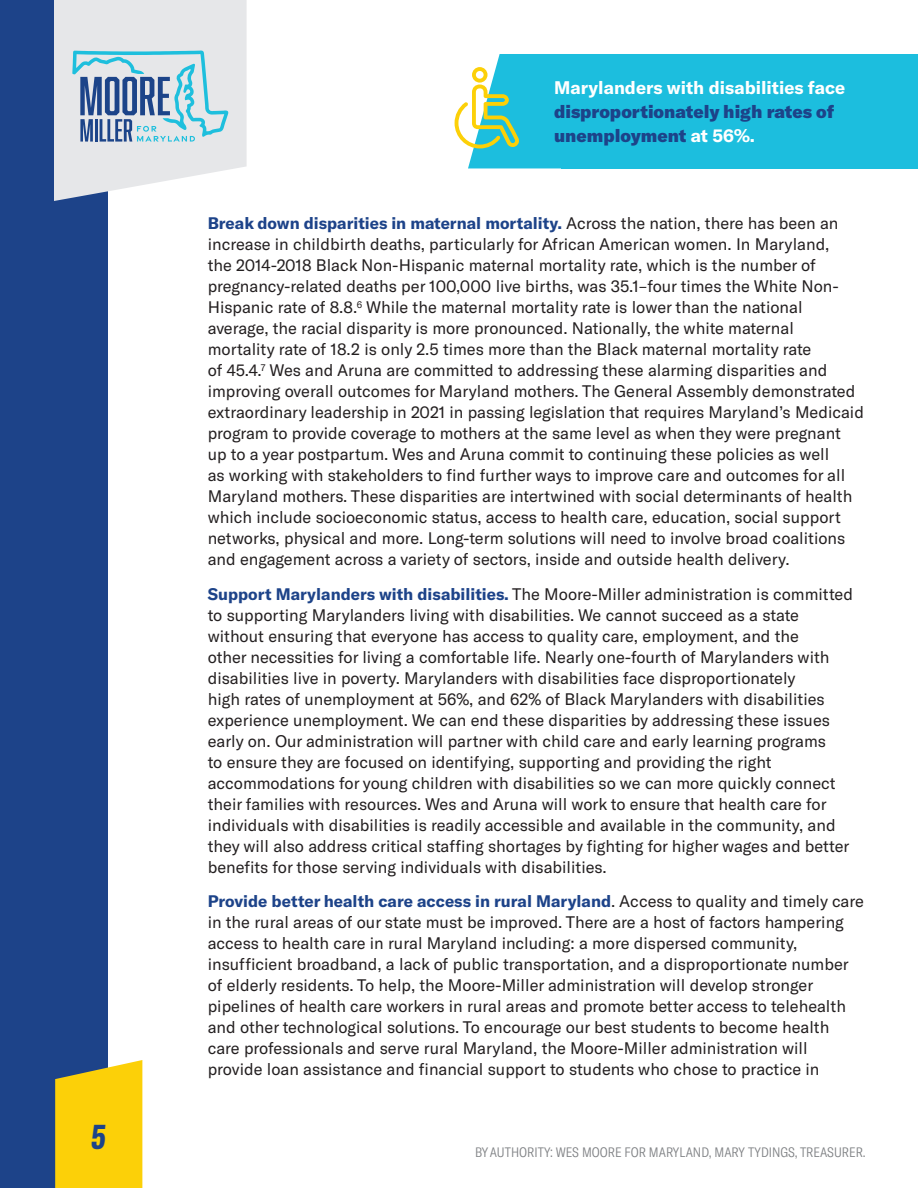
<style>
.page{position:relative;width:918px;height:1188px;background:#fff}
.page>*{position:absolute;margin:0;border:0;box-sizing:border-box;transform-origin:0 0}
.t1{font:italic 700 29.7px "Oswald";color:#1d4389}
.body{font:900 18px/24px "GT America";color:#1d4389}
.indent_body{font:16.5px/21px "GT America";color:#231f20}
.body-2{font:300 condensed 13.5px "GT America";color:#808285}
.s1{font-weight:700;color:#fff}
.s2{font-weight:700;color:#1d4389}
</style>
<div class="page">
<div style="left:0;top:0;width:108px;height:1188px;background:#1d4389"></div>
<svg style="left:55px;top:1060px;width:87px;height:128px;background:#edc713"></svg>
<svg style="left:54px;top:0;width:193px;height:201px;background:#cddae2"></svg>
<div style="left:562px;top:54px;width:356px;height:114px;background:#1cbede"></div>
<svg style="left:455px;top:54px;width:107px;height:114px"></svg>
<h1 class="t1" style="left:90px;top:1117px;width:17px">5</h1>
<p class="body" style="left:554px;top:76px;width:293px"><span class="s1">Marylanders with disabilities face </span>disproportionately high rates of unemployment <span class="s1">at 56%.</span></p>
<p class="indent_body" style="left:208px;top:213px;width:658px"><span class="s2">Break down disparities in maternal mortality.</span> Across the nation, there has been an increase in childbirth deaths, particularly for African American women. In Maryland,<br>the 2014-2018 Black Non-Hispanic maternal mortality rate, which is the number of pregnancy-related deaths per 100,000 live births, was 35.1–four times the White Non-Hispanic rate of 8.8.<sup>6</sup> While the maternal mortality rate is lower than the national average, the racial disparity is more pronounced. Nationally, the white maternal mortality rate of 18.2 is only 2.5 times more than the Black maternal mortality rate<br>of 45.4.<sup>7</sup> Wes and Aruna are committed to addressing these alarming disparities and improving overall outcomes for Maryland mothers. The General Assembly demonstrated extraordinary leadership in 2021 in passing legislation that requires Maryland’s Medicaid program to provide coverage to mothers at the same level as when they were pregnant up to a year postpartum. Wes and Aruna commit to continuing these policies as well<br>as working with stakeholders to find further ways to improve care and outcomes for all Maryland mothers. These disparities are intertwined with social determinants of health which include socioeconomic status, access to health care, education, social support networks, physical and more. Long-term solutions will need to involve broad coalitions and engagement across a variety of sectors, inside and outside health delivery.</p>
<p class="indent_body" style="left:208px;top:583px;width:647px"><span class="s2">Support Marylanders with disabilities.</span> The Moore-Miller administration is committed to supporting Marylanders living with disabilities. We cannot succeed as a state without ensuring that everyone has access to quality care, employment, and the<br>other necessities for living a comfortable life. Nearly one-fourth of Marylanders with disabilities live in poverty. Marylanders with disabilities face disproportionately<br>high rates of unemployment at 56%, and 62% of Black Marylanders with disabilities experience unemployment. We can end these disparities by addressing these issues early on. Our administration will partner with child care and early learning programs<br>to ensure they are focused on identifying, supporting and providing the right accommodations for young children with disabilities so we can more quickly connect their families with resources. Wes and Aruna will work to ensure that health care for individuals with disabilities is readily accessible and available in the community, and they will also address critical staffing shortages by fighting for higher wages and better benefits for those serving individuals with disabilities.</p>
<p class="indent_body" style="left:208px;top:891px;width:658px"><span class="s2">Provide better health care access in rural Maryland</span>. Access to quality and timely care in the rural areas of our state must be improved. There are a host of factors hampering access to health care in rural Maryland including: a more dispersed community, insufficient broadband, a lack of public transportation, and a disproportionate number of elderly residents. To help, the Moore-Miller administration will develop stronger pipelines of health care workers in rural areas and promote better access to telehealth and other technological solutions. To encourage our best students to become health care professionals and serve rural Maryland, the Moore-Miller administration will provide loan assistance and financial support to students who chose to practice in</p>
<p class="body-2" style="left:475px;top:1144px;width:392px">BY AUTHORITY: WES MOORE FOR MARYLAND, MARY TYDINGS, TREASURER.</p>
</div>
